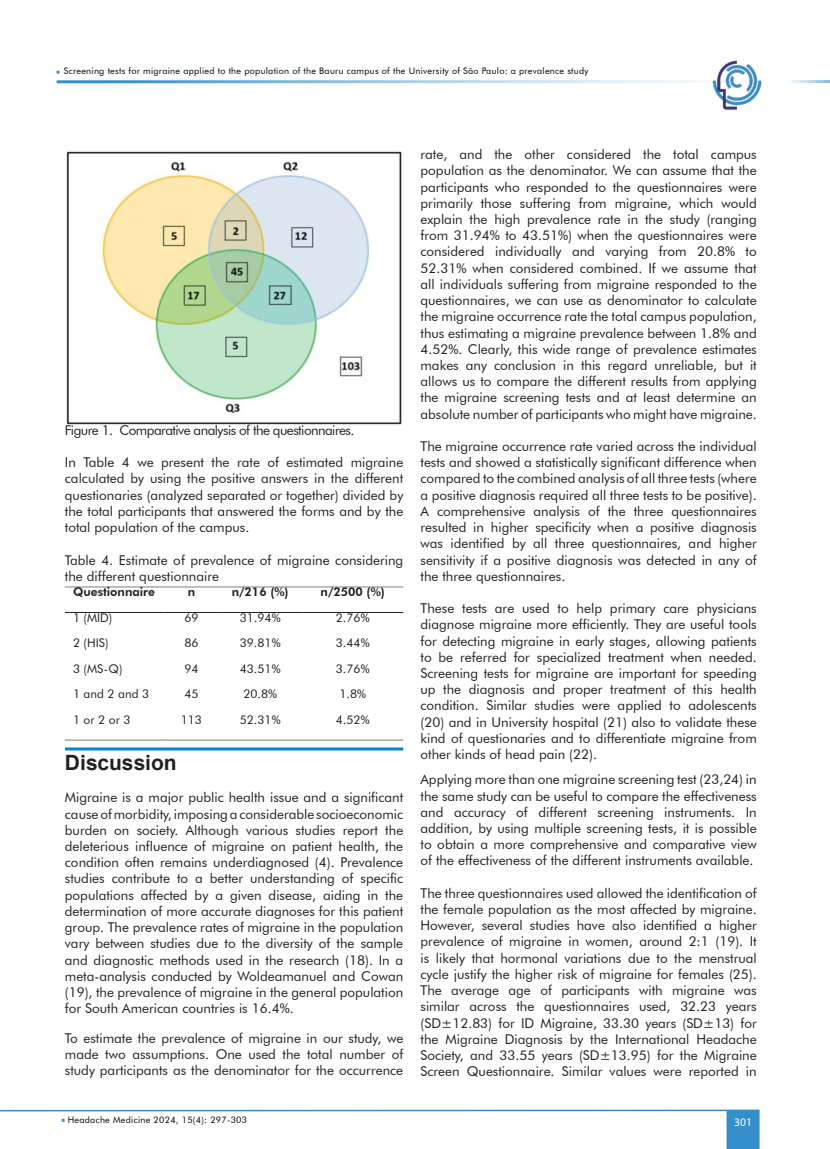
<style>
.page{position:relative;width:830px;height:1149px;background:#fff}
.page>*{position:absolute;margin:0;border:0;box-sizing:border-box;transform-origin:0 0}
.t1{font:700 21px "Arial";color:#231f20}
.t2{font:13.5px/16.2px "Futura BT";color:#231f20;text-align:justify}
.t3{font:13.5px "Futura BT";letter-spacing:-.04em;color:#231f20}
.t4{font:12px "Futura BT";color:#231f20}
.t5{font:800 12px "Futura BT";color:#231f20}
.t6{font:11.55px "Myriad Pro";color:#fff}
.t7{font:9px "Futura BT";letter-spacing:.03em;color:#000}
.t8{font:9px "Futura BT";letter-spacing:.03em;color:#040503}
</style>
<div class="page">
<hr style="left:57px;top:80px;width:772px;height:3px;background:#338eca">
<svg style="left:726px;top:1109px;width:33px;height:39px"></svg>
<hr style="left:0;top:1109px;width:726px;height:1px;background:#338eca">
<img style="left:66px;top:151px;width:336px;height:274px">
<hr style="left:65px;top:586px;width:100px;height:1px;background:#7f7f7f">
<hr style="left:165px;top:586px;width:53px;height:1px;background:#7f7f7f">
<hr style="left:218px;top:586px;width:84px;height:1px;background:#7f7f7f">
<hr style="left:302px;top:586px;width:101px;height:1px;background:#7f7f7f">
<hr style="left:65px;top:612px;width:100px;height:1px;background:#231f20">
<hr style="left:165px;top:612px;width:53px;height:1px;background:#231f20">
<hr style="left:218px;top:612px;width:84px;height:1px;background:#231f20">
<hr style="left:302px;top:612px;width:101px;height:1px;background:#231f20">
<hr style="left:65px;top:739px;width:100px;height:1px;background:#7f7f7f">
<hr style="left:165px;top:739px;width:53px;height:1px;background:#7f7f7f">
<hr style="left:218px;top:739px;width:84px;height:1px;background:#7f7f7f">
<hr style="left:302px;top:739px;width:101px;height:1px;background:#7f7f7f">
<hr style="left:65px;top:747px;width:338px;height:3px;background:#0085cb">
<img style="left:712px;top:60px;width:49px;height:50px">
<p class="t7" style="left:64px;top:65px;width:526px">Screening tests for migraine applied to the population of the Bauru campus of the University of São Paulo: a prevalence study</p>
<p class="t3" style="left:65px;top:421px;width:291px">Figure 1. Comparative analysis of the questionnaires.</p>
<p class="t2" style="left:65px;top:454px;width:340px">In Table 4 we present the rate of estimated migraine calculated by using the positive answers in the different questionaries (analyzed separated or together) divided by the total participants that answered the forms and by the total population of the campus.</p>
<p class="t2" style="left:65px;top:551px;width:340px">Table 4. Estimate of prevalence of migraine considering the different questionnaire</p>
<p class="t5" style="left:73px;top:584px;width:83px">Questionnaire</p>
<p class="t5" style="left:188px;top:584px;width:9px">n</p>
<p class="t5" style="left:232px;top:584px;width:58px">n/216 (%)</p>
<p class="t5" style="left:320px;top:584px;width:66px">n/2500 (%)</p>
<p class="t4" style="left:73px;top:610px;width:41px">1 (MID)</p>
<p class="t4" style="left:184px;top:610px;width:16px">69</p>
<p class="t4" style="left:240px;top:610px;width:42px">31.94%</p>
<p class="t4" style="left:336px;top:610px;width:35px">2.76%</p>
<p class="t4" style="left:73px;top:635px;width:37px">2 (HIS)</p>
<p class="t4" style="left:184px;top:635px;width:16px">86</p>
<p class="t4" style="left:240px;top:635px;width:42px">39.81%</p>
<p class="t4" style="left:336px;top:635px;width:35px">3.44%</p>
<p class="t4" style="left:73px;top:661px;width:51px">3 (MS-Q)</p>
<p class="t4" style="left:184px;top:661px;width:16px">94</p>
<p class="t4" style="left:240px;top:661px;width:42px">43.51%</p>
<p class="t4" style="left:336px;top:661px;width:35px">3.76%</p>
<p class="t4" style="left:73px;top:686px;width:78px">1 and 2 and 3</p>
<p class="t4" style="left:184px;top:686px;width:16px">45</p>
<p class="t4" style="left:243px;top:686px;width:35px">20.8%</p>
<p class="t4" style="left:339px;top:686px;width:28px">1.8%</p>
<p class="t4" style="left:73px;top:712px;width:59px">1 or 2 or 3</p>
<p class="t4" style="left:181px;top:712px;width:23px">113</p>
<p class="t4" style="left:240px;top:712px;width:42px">52.31%</p>
<p class="t4" style="left:336px;top:712px;width:35px">4.52%</p>
<p class="t1" style="left:65px;top:747px;width:113px">Discussion</p>
<p class="t2" style="left:65px;top:789px;width:340px">Migraine is a major public health issue and a significant cause of morbidity, imposing a considerable socioeconomic burden on society. Although various studies report the deleterious influence of migraine on patient health, the condition often remains underdiagnosed (4). Prevalence studies contribute to a better understanding of specific populations affected by a given disease, aiding in the determination of more accurate diagnoses for this patient group. The prevalence rates of migraine in the population vary between studies due to the diversity of the sample and diagnostic methods used in the research (18). In a meta-analysis conducted by Woldeamanuel and Cowan (19), the prevalence of migraine in the general population for South American countries is 16.4%.</p>
<p class="t2" style="left:65px;top:1029px;width:340px">To estimate the prevalence of migraine in our study, we made two assumptions. One used the total number of study participants as the denominator for the occurrence</p>
<p class="t8" style="left:68px;top:1114px;width:181px">Headache Medicine 2024, 15(4): 297-303</p>
<p class="t2" style="left:420px;top:146px;width:337px">rate, and the other considered the total campus population as the denominator. We can assume that the participants who responded to the questionnaires were primarily those suffering from migraine, which would explain the high prevalence rate in the study (ranging from 31.94% to 43.51%) when the questionnaires were considered individually and varying from 20.8% to 52.31% when considered combined. If we assume that all individuals suffering from migraine responded to the questionnaires, we can use as denominator to calculate the migraine occurrence rate the total campus population, thus estimating a migraine prevalence between 1.8% and 4.52%. Clearly, this wide range of prevalence estimates makes any conclusion in this regard unreliable, but it allows us to compare the different results from applying the migraine screening tests and at least determine an absolute number of participants who might have migraine.</p>
<p class="t2" style="left:420px;top:438px;width:337px">The migraine occurrence rate varied across the individual tests and showed a statistically significant difference when compared to the combined analysis of all three tests (where a positive diagnosis required all three tests to be positive).<br>A comprehensive analysis of the three questionnaires resulted in higher specificity when a positive diagnosis was identified by all three questionnaires, and higher sensitivity if a positive diagnosis was detected in any of the three questionnaires.</p>
<p class="t2" style="left:420px;top:600px;width:337px">These tests are used to help primary care physicians diagnose migraine more efficiently. They are useful tools for detecting migraine in early stages, allowing patients to be referred for specialized treatment when needed.<br>Screening tests for migraine are important for speeding up the diagnosis and proper treatment of this health condition. Similar studies were applied to adolescents (20) and in University hospital (21) also to validate these kind of questionaries and to differentiate migraine from other kinds of head pain (22).</p>
<p class="t2" style="left:420px;top:771px;width:337px">Applying more than one migraine screening test (23,24) in the same study can be useful to compare the effectiveness and accuracy of different screening instruments. In addition, by using multiple screening tests, it is possible to obtain a more comprehensive and comparative view of the effectiveness of the different instruments available.</p>
<p class="t2" style="left:420px;top:884px;width:337px">The three questionnaires used allowed the identification of the female population as the most affected by migraine.<br>However, several studies have also identified a higher prevalence of migraine in women, around 2:1 (19). It is likely that hormonal variations due to the menstrual cycle justify the higher risk of migraine for females (25).<br>The average age of participants with migraine was similar across the questionnaires used, 32.23 years (SD±12.83) for ID Migraine, 33.30 years (SD±13) for the Migraine Diagnosis by the International Headache Society, and 33.55 years (SD±13.95) for the Migraine Screen Questionnaire. Similar values were reported in</p>
<p class="t6" style="left:733px;top:1114px;width:19px">301</p>
</div>
